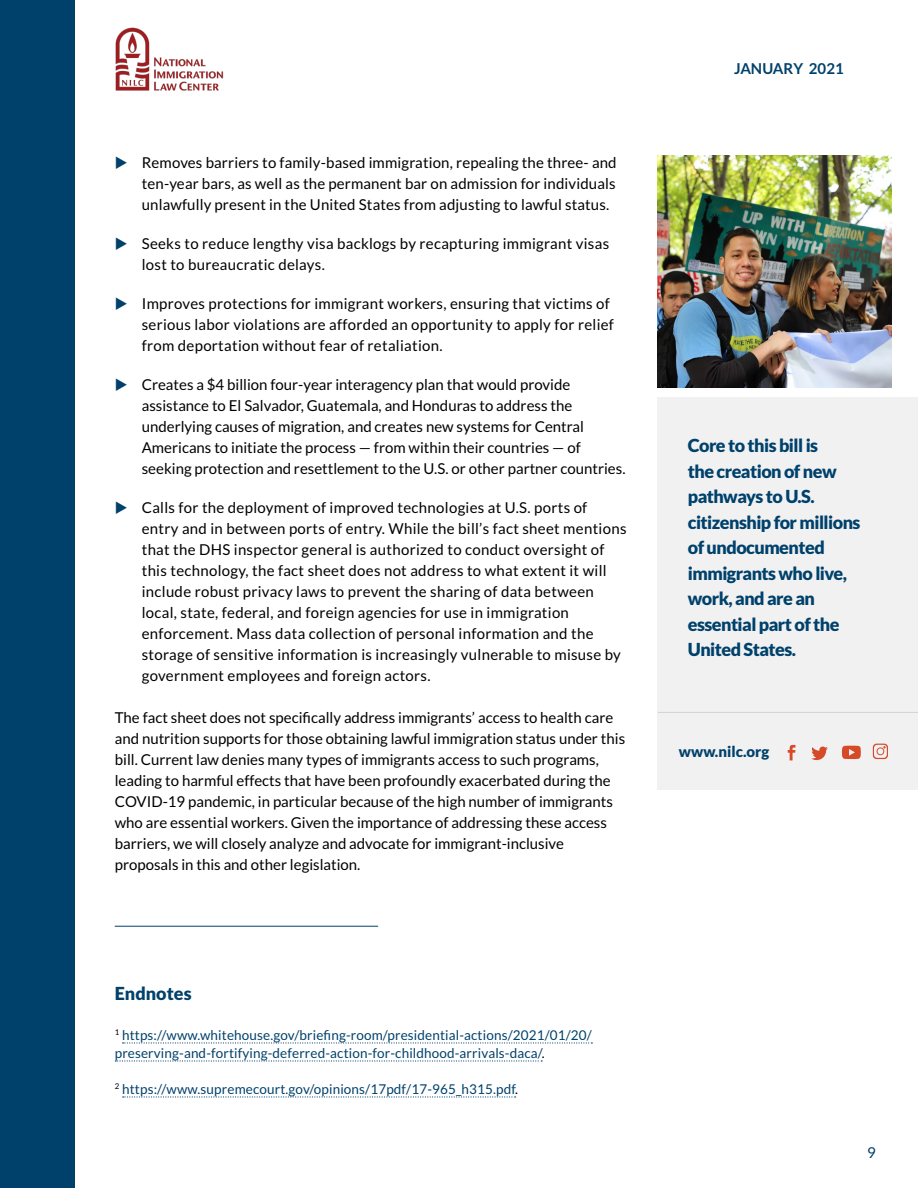
<style>
.page{position:relative;width:918px;height:1188px;background:#fff}
.page>*{position:absolute;margin:0;border:0;box-sizing:border-box;transform-origin:0 0}
.t1{font:900 18px/25.5px "Lato";letter-spacing:-.03em;color:#00416b}
.t2{font:900 18px "Lato";color:#00416b}
.t3{font:15px/21px "Lato";color:#000}
.t4{font:15px/21px "Lato";letter-spacing:.02em;color:#000}
.t5{font:900 15px "Lato";color:#00416b}
.t6{font:700 15px "Lato";color:#00416b}
.t7{font:15px "Lato";color:#00416b}
.t8{font:13.5px/18px "Lato";letter-spacing:.01em;color:#00416b}
.s1{color:#000}
</style>
<div class="page">
<img style="left:115px;top:27px;width:109px;height:64px">
<div style="left:0;top:0;width:74px;height:1188px;background:#00416b"></div>
<hr style="left:115px;top:926px;width:263px;height:1px;background:#00416b">
<div style="left:658px;top:397px;width:260px;height:392px;background:#f1f1f2"></div>
<hr style="left:658px;top:712px;width:260px;height:1px;background:#d1d3d4">
<img style="left:658px;top:156px;width:233px;height:232px">
<svg style="left:788px;top:745px;width:73px;height:15px"></svg>
<svg style="left:873px;top:744px;width:15px;height:15px"></svg>
<svg style="left:123px;top:1042px;width:469px;height:2px"></svg>
<svg style="left:115px;top:1060px;width:427px;height:2px"></svg>
<svg style="left:123px;top:1096px;width:393px;height:2px"></svg>
<p class="t3" style="left:142px;top:152px;width:476px;text-align:justify">Removes barriers to family-based immigration, repealing the three- and ten-year bars, as well as the permanent bar on admission for individuals unlawfully present in the United States from adjusting to lawful status.</p>
<p class="t4" style="left:142px;top:233px;width:469px">Seeks to reduce lengthy visa backlogs by recapturing immigrant visas lost to bureaucratic delays.</p>
<p class="t4" style="left:142px;top:293px;width:474px">Improves protections for immigrant workers, ensuring that victims of serious labor violations are afforded an opportunity to apply for relief from deportation without fear of retaliation.</p>
<p class="t3" style="left:142px;top:374px;width:485px">Creates a $4 billion four-year interagency plan that would provide assistance to El Salvador, Guatemala, and Honduras to address the underlying causes of migration, and creates new systems for Central Americans to initiate the process — from within their countries — of seeking protection and resettlement to the U.S. or other partner countries.</p>
<p class="t4" style="left:142px;top:497px;width:486px">Calls for the deployment of improved technologies at U.S. ports of entry and in between ports of entry. While the bill’s fact sheet mentions that the DHS inspector general is authorized to conduct oversight of this technology, the fact sheet does not address to what extent it will include robust privacy laws to prevent the sharing of data between local, state, federal, and foreign agencies for use in immigration enforcement. Mass data collection of personal information and the storage of sensitive information is increasingly vulnerable to misuse by government employees and foreign actors.</p>
<p class="t3" style="left:115px;top:707px;width:512px">The fact sheet does not specifically address immigrants’ access to health care and nutrition supports for those obtaining lawful immigration status under this bill. Current law denies many types of immigrants access to such programs, leading to harmful effects that have been profoundly exacerbated during the COVID-19 pandemic, in particular because of the high number of immigrants who are essential workers. Given the importance of addressing these access barriers, we will closely analyze and advocate for immigrant-inclusive proposals in this and other legislation.</p>
<p class="t2" style="left:115px;top:983px;width:78px">Endnotes</p>
<p class="t8" style="left:115px;top:1026px;width:479px"><sup>1</sup> https://www.whitehouse.gov/briefing-room/presidential-actions/2021/01/20/ preserving-and-fortifying-deferred-action-for-childhood-arrivals-daca/<span class="s1">.</span></p>
<p class="t8" style="left:115px;top:1080px;width:405px"><sup>2</sup> https://www.supremecourt.gov/opinions/17pdf/17-965_h315.pdf<span class="s1">.</span></p>
<p class="t6" style="left:734px;top:60px;width:111px">JANUARY 2021</p>
<p class="t1" style="left:688px;top:432px;width:174px">Core to this bill is<br>the creation of new pathways to U.S. citizenship for millions of undocumented immigrants who live, work, and are an essential part of the<br>United States.</p>
<p class="t5" style="left:679px;top:743px;width:92px">www.nilc.org</p>
<p class="t7" style="left:867px;top:1144px;width:10px">9</p>
</div>
